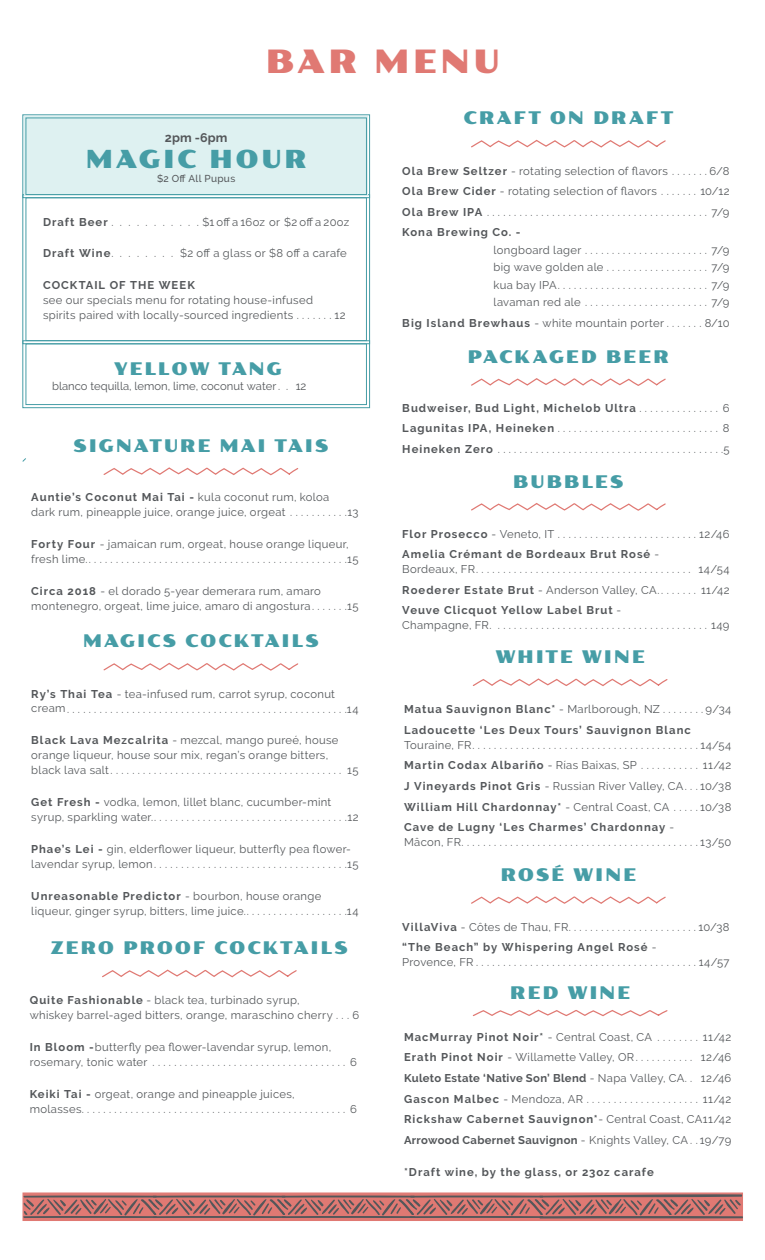
<style>
.page{position:relative;width:765px;height:1260px;background:#fff}
.page>*{position:absolute;margin:0;border:0;box-sizing:border-box;transform-origin:0 0}
.t1{font:32.25px "Poller One";letter-spacing:.09em;color:#e07973}
.t2{font:25px "Poller One";letter-spacing:.095em;color:#469da6}
.t3{font:17.5px "Poller One";letter-spacing:.095em;color:#469da6}
.t4{font:700 12.5px "Raleway";letter-spacing:.005em;color:#54575a}
.t5{font:11.25px/15px "Raleway";letter-spacing:.03em;color:#54575a}
.t6{font:700 11.25px/15px "Raleway";letter-spacing:.09em;color:#54575a}
.t7{font:700 11.25px "Raleway";letter-spacing:.025em;color:#54575a}
.t8{font:11.25px "Raleway";color:#54575a}
.t9{font:500 10px "Raleway";letter-spacing:.035em;color:#54575a}
.s1{font-weight:700}
.s2{font-weight:400}
</style>
<div class="page">
<svg style="left:103px;top:467px;width:196px;height:9px"></svg>
<svg style="left:103px;top:662px;width:196px;height:9px"></svg>
<svg style="left:471px;top:139px;width:195px;height:9px"></svg>
<svg style="left:471px;top:378px;width:195px;height:8px"></svg>
<svg style="left:471px;top:896px;width:195px;height:8px"></svg>
<svg style="left:471px;top:503px;width:195px;height:8px"></svg>
<svg style="left:472px;top:678px;width:196px;height:9px"></svg>
<svg style="left:472px;top:1009px;width:196px;height:8px"></svg>
<svg style="left:102px;top:969px;width:195px;height:9px"></svg>
<svg style="left:22px;top:1192px;width:721px;height:29px;background:#df8681"></svg>
<svg style="left:22px;top:1194px;width:721px;height:24px;background:#ad6c69"></svg>
<svg style="left:22px;top:198px;width:348px;height:142px"></svg>
<svg style="left:22px;top:114px;width:348px;height:84px;background:#d9eeee"></svg>
<div style="left:26px;top:118px;width:341px;height:77px;border:1px solid #469da6"></div>
<svg style="left:22px;top:340px;width:348px;height:68px"></svg>
<div style="left:26px;top:344px;width:341px;height:61px;border:1px solid #469da6"></div>
<h1 class="t1" style="left:266px;top:43px;width:235px">BAR MENU</h1>
<p class="t4" style="left:165px;top:130px;width:64px">2pm -6pm</p>
<h2 class="t2" style="left:85px;top:145px;width:223px">MAGIC HOUR</h2>
<p class="t9" style="left:157px;top:173px;width:80px">$2 Off All Pupus</p>
<p class="t6" style="left:43px;top:214px;width:66px">Draft Beer</p>
<p class="t5" style="left:202px;top:214px;width:148px">$1 off a 16oz or $2 off a 20oz</p>
<p class="t6" style="left:43px;top:246px;width:69px">Draft Wine</p>
<p class="t5" style="left:180px;top:246px;width:168px">$2 off a glass or $8 off a carafe</p>
<p class="t6" style="left:43px;top:278px;width:153px">COCKTAIL OF THE WEEK</p>
<p class="t5" style="left:43px;top:293px;width:271px">see our specials menu for rotating house-infused spirits paired with locally-sourced ingredients</p>
<p class="t5" style="left:334px;top:308px;width:13px">12</p>
<h3 class="t3" style="left:114px;top:359px;width:169px">YELLOW TANG</h3>
<p class="t8" style="left:52px;top:379px;width:226px">blanco tequilla, lemon, lime, coconut water</p>
<p class="t5" style="left:296px;top:378px;width:12px">12</p>
<h3 class="t3" style="left:73px;top:436px;width:257px">SIGNATURE MAI TAIS</h3>
<p class="t5" style="left:31px;top:489px;width:300px"><span class="s1">Auntie’s Coconut Mai Tai -</span> kula coconut rum, koloa dark rum, pineapple juice, orange juice, orgeat</p>
<p class="t5" style="left:347px;top:504px;width:13px">13</p>
<p class="t5" style="left:31px;top:536px;width:319px"><span class="s1">Forty Four</span> - jamaican rum, orgeat, house orange liqueur, fresh lime</p>
<p class="t5" style="left:347px;top:551px;width:13px">15</p>
<p class="t5" style="left:31px;top:583px;width:291px"><span class="s1">Circa 2018</span> - el dorado 5-year demerara rum, amaro montenegro, orgeat, lime juice, amaro di angostura</p>
<h3 class="t3" style="left:83px;top:631px;width:238px">MAGICS COCKTAILS</h3>
<p class="t5" style="left:347px;top:598px;width:13px">15</p>
<p class="t5" style="left:31px;top:686px;width:305px"><span class="s1">Ry’s Thai Tea</span> - tea-infused rum, carrot syrup, coconut cream</p>
<p class="t5" style="left:31px;top:733px;width:309px"><span class="s1">Black Lava Mezcalrita</span> - mezcal, mango pureé, house orange liqueur, house sour mix, regan’s orange bitters, black lava salt</p>
<p class="t5" style="left:347px;top:701px;width:13px">14</p>
<p class="t5" style="left:347px;top:763px;width:13px">15</p>
<p class="t5" style="left:31px;top:795px;width:302px"><span class="s1">Get Fresh -</span> vodka, lemon, lillet blanc, cucumber-mint syrup, sparkling water</p>
<p class="t5" style="left:347px;top:810px;width:13px">12</p>
<p class="t5" style="left:31px;top:842px;width:321px"><span class="s1">Phae’s Lei -</span> gin, elderflower liqueur, butterfly pea flower&shy;lavendar syrup, lemon</p>
<p class="t5" style="left:347px;top:857px;width:13px">15</p>
<p class="t5" style="left:31px;top:889px;width:292px"><span class="s1">Unreasonable Predictor</span> - bourbon, house orange liqueur, ginger syrup, bitters, lime juice</p>
<p class="t5" style="left:347px;top:904px;width:13px">14</p>
<h3 class="t3" style="left:51px;top:938px;width:299px">ZERO PROOF COCKTAILS</h3>
<p class="t5" style="left:30px;top:993px;width:305px"><span class="s1">Quite Fashionable</span> - black tea, turbinado syrup, whiskey barrel-aged bitters, orange, maraschino cherry</p>
<p class="t5" style="left:30px;top:1040px;width:303px"><span class="s1">In Bloom -</span>butterfly pea flower-lavendar syrup, lemon, rosemary, tonic water</p>
<p class="t5" style="left:30px;top:1087px;width:267px"><span class="s1">Keiki Tai -</span> orgeat, orange and pineapple juices, molasses</p>
<p class="t5" style="left:352px;top:1008px;width:8px">6</p>
<p class="t5" style="left:350px;top:1055px;width:8px">6</p>
<p class="t5" style="left:350px;top:1102px;width:8px">6</p>
<h3 class="t3" style="left:463px;top:108px;width:211px">CRAFT ON DRAFT</h3>
<p class="t5" style="left:402px;top:163px;width:267px"><span class="s1">Ola Brew Seltzer</span> - rotating selection of flavors</p>
<p class="t5" style="left:709px;top:163px;width:22px">6/8</p>
<p class="t5" style="left:402px;top:184px;width:256px"><span class="s1">Ola Brew Cider</span> - rotating selection of flavors</p>
<p class="t5" style="left:700px;top:184px;width:31px">10/12</p>
<p class="t6" style="left:402px;top:204px;width:82px">Ola Brew IPA</p>
<p class="t5" style="left:711px;top:204px;width:20px">7/9</p>
<p class="t6" style="left:402px;top:225px;width:120px">Kona Brewing Co. -</p>
<p class="t5" style="left:494px;top:242px;width:89px">longboard lager</p>
<p class="t5" style="left:711px;top:242px;width:20px">7/9</p>
<p class="t5" style="left:494px;top:260px;width:111px">big wave golden ale</p>
<p class="t5" style="left:711px;top:260px;width:20px">7/9</p>
<p class="t5" style="left:494px;top:277px;width:65px">kua bay IPA</p>
<p class="t5" style="left:711px;top:277px;width:20px">7/9</p>
<p class="t5" style="left:494px;top:295px;width:89px">lavaman red ale</p>
<p class="t5" style="left:711px;top:295px;width:20px">7/9</p>
<p class="t5" style="left:402px;top:316px;width:263px"><span class="s1">Big Island Brewhaus</span> - white mountain porter</p>
<p class="t5" style="left:705px;top:316px;width:26px">8/10</p>
<h3 class="t3" style="left:468px;top:346px;width:203px">PACKAGED BEER</h3>
<p class="t6" style="left:402px;top:400px;width:235px">Budweiser, Bud Light, Michelob Ultra</p>
<p class="t5" style="left:723px;top:400px;width:8px">6</p>
<p class="t6" style="left:402px;top:421px;width:153px">Lagunitas IPA, Heineken</p>
<p class="t5" style="left:723px;top:421px;width:8px">8</p>
<p class="t6" style="left:402px;top:441px;width:92px">Heineken Zero</p>
<p class="t5" style="left:723px;top:441px;width:8px">5</p>
<h3 class="t3" style="left:513px;top:471px;width:112px">BUBBLES</h3>
<p class="t6" style="left:402px;top:526px;width:154px">Flor Prosecco <span class="s2">- Veneto, IT</span></p>
<p class="t5" style="left:699px;top:526px;width:32px">12/46</p>
<p class="t6" style="left:402px;top:547px;width:258px">Amelia Crémant de Bordeaux Brut Rosé <span class="s2">-<br>Bordeaux, FR</span></p>
<p class="t5" style="left:699px;top:562px;width:33px">14/54</p>
<p class="t6" style="left:402px;top:582px;width:256px">Roederer Estate Brut <span class="s2">- Anderson Valley, CA</span></p>
<p class="t5" style="left:701px;top:582px;width:30px">11/42</p>
<p class="t6" style="left:402px;top:603px;width:221px">Veuve Clicquot Yellow Label Brut <span class="s2">-<br>Champagne, FR</span></p>
<p class="t5" style="left:711px;top:618px;width:20px">149</p>
<h3 class="t3" style="left:495px;top:647px;width:151px">WHITE WINE</h3>
<p class="t6" style="left:404px;top:702px;width:257px">Matua Sauvignon Blanc* <span class="s2">- Marlborough, NZ</span></p>
<p class="t5" style="left:706px;top:702px;width:27px">9/34</p>
<p class="t6" style="left:404px;top:722px;width:288px">Ladoucette ‘Les Deux Tours’ Sauvignon Blanc</p>
<p class="t5" style="left:404px;top:737px;width:69px">Touraine, FR</p>
<p class="t5" style="left:700px;top:737px;width:33px">14/54</p>
<p class="t6" style="left:404px;top:758px;width:234px">Martin Codax Albariño <span class="s2">- Rías Baixas, SP</span></p>
<p class="t5" style="left:703px;top:758px;width:30px">11/42</p>
<p class="t5" style="left:404px;top:779px;width:281px"><span class="s1">J Vineyards Pinot Gris</span> - Russian River Valley, CA</p>
<p class="t5" style="left:700px;top:779px;width:33px">10/38</p>
<p class="t6" style="left:404px;top:799px;width:267px">William Hill Chardonnay* <span class="s2">- Central Coast, CA</span></p>
<p class="t5" style="left:700px;top:799px;width:33px">10/38</p>
<p class="t6" style="left:404px;top:820px;width:271px">Cave de Lugny ‘Les Charmes’ Chardonnay <span class="s2">-<br>Mâcon, FR</span></p>
<p class="t5" style="left:700px;top:835px;width:33px">13/50</p>
<h3 class="t3" style="left:500px;top:864px;width:137px">ROSÉ WINE</h3>
<p class="t5" style="left:402px;top:919px;width:168px"><span class="s1">VillaViva</span> - Côtes de Thau, FR</p>
<p class="t5" style="left:698px;top:919px;width:33px">10/38</p>
<p class="t6" style="left:402px;top:940px;width:256px">“The Beach” by Whispering Angel Rosé <span class="s2">-<br>Provence, FR</span></p>
<p class="t5" style="left:699px;top:955px;width:32px">14/57</p>
<h3 class="t3" style="left:510px;top:983px;width:122px">RED WINE</h3>
<p class="t6" style="left:404px;top:1029px;width:250px">MacMurray Pinot Noir* <span class="s2">- Central Coast, CA</span></p>
<p class="t5" style="left:703px;top:1029px;width:30px">11/42</p>
<p class="t5" style="left:404px;top:1050px;width:232px"><span class="s1">Erath Pinot Noir</span> - Willamette Valley, OR</p>
<p class="t5" style="left:701px;top:1050px;width:32px">12/46</p>
<p class="t7" style="left:404px;top:1071px;width:282px">Kuleto Estate ‘Native Son’ Blend <span class="s2">- Napa Valley, CA</span></p>
<p class="t5" style="left:701px;top:1070px;width:32px">12/46</p>
<p class="t6" style="left:404px;top:1091px;width:181px">Gascon Malbec <span class="s2">- Mendoza, AR</span></p>
<p class="t6" style="left:404px;top:1088px;width:329px;line-height:20.6px;text-align:justify;text-indent:299px"><span class="s2">11/42<br></span>Rickshaw Cabernet Sauvignon*<span class="s2">- Central Coast, CA11/42<br></span>Arrowood Cabernet Sauvignon <span class="s2">- Knights Valley, CA 19/79</span></p>
<p class="t6" style="left:404px;top:1164px;width:251px">*Draft wine, by the glass, or 23oz carafe</p>
</div>
